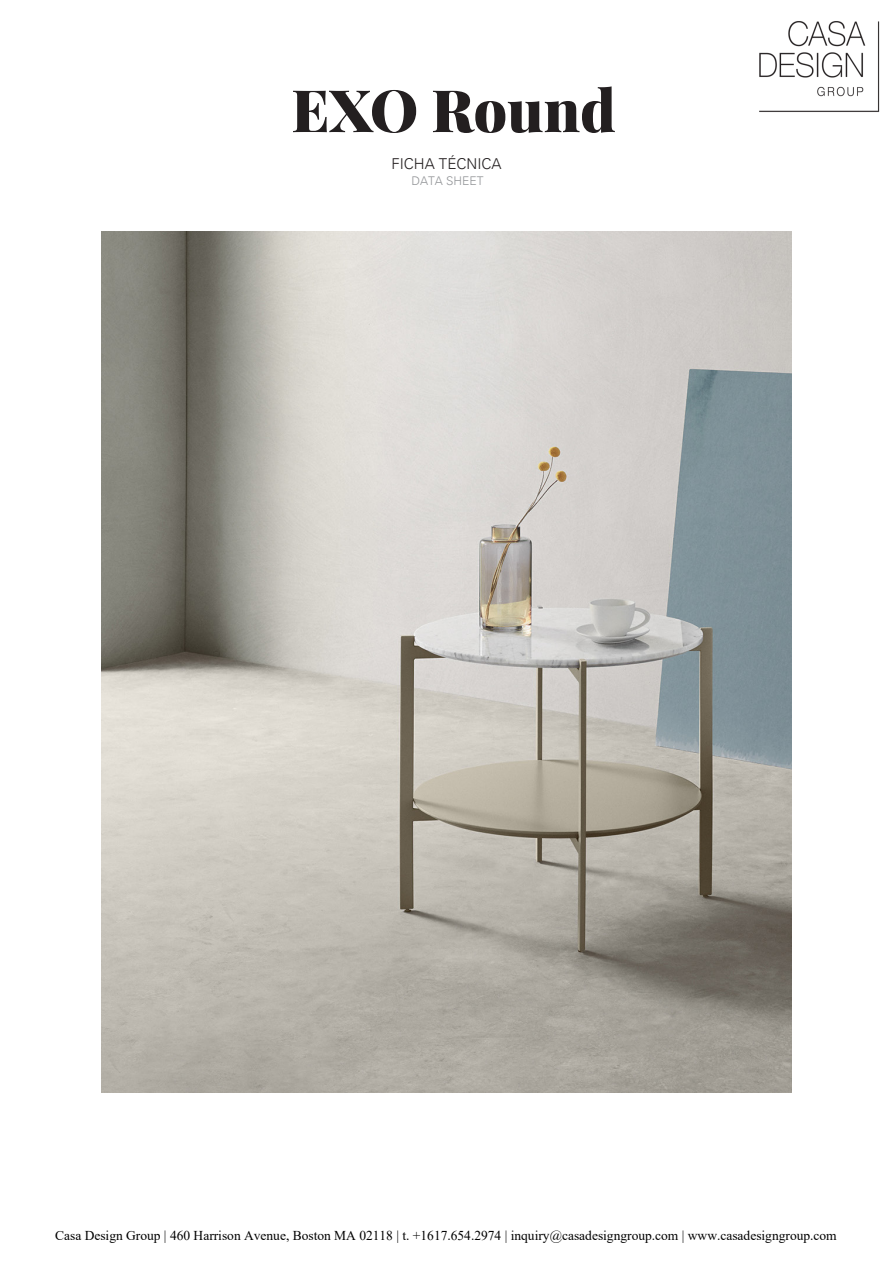
<style>
.page{position:relative;width:893px;height:1263px;background:#fff}
.page>*{position:absolute;margin:0;border:0;box-sizing:border-box;transform-origin:0 0}
.t1{font:900 58.5px "Playfair Display";color:#231f20}
.t2{font:300 15px "Univers";color:#231f20}
.t3{font:13.5px "Times New Roman";color:#000}
.t4{font:300 12px "Univers";color:#939598}
</style>
<div class="page">
<img style="left:102px;top:231px;width:689px;height:862px">
<img style="left:759px;top:21px;width:121px;height:91px">
<p class="t1" style="left:291px;top:64px;width:326px">EXO Round</p>
<p class="t2" style="left:391px;top:155px;width:112px">FICHA TÉCNICA</p>
<p class="t4" style="left:412px;top:174px;width:74px">DATA SHEET</p>
<p class="t3" style="left:55px;top:1228px;width:783px">Casa Design Group | 460 Harrison Avenue, Boston MA 02118 | t. +1617.654.2974 | inquiry@casadesigngroup.com | www.casadesigngroup.com</p>
</div>
